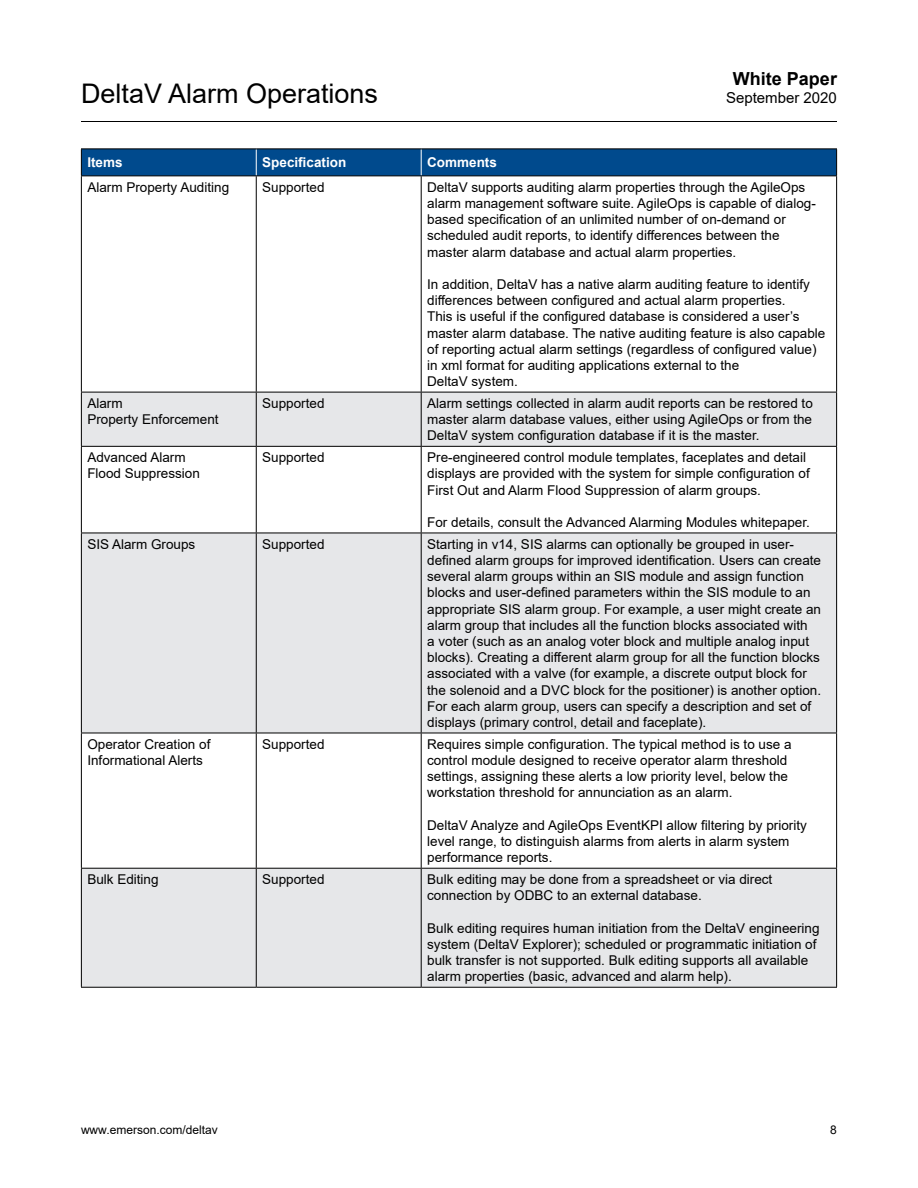
<style>
.page{position:relative;width:918px;height:1188px;background:#fff}
.page>*{position:absolute;margin:0;border:0;box-sizing:border-box;transform-origin:0 0}
.t1{font:27px "Arial";color:#000}
.t2{font:700 18px "Arial";color:#000}
.t3{font:15px "Arial";color:#000}
.Table_Text{font:13.5px/16.2px "Arial";color:#000}
.Table_Header_White{font:700 13.5px "Arial";color:#fff}
.t4{font:12px "Arial";color:#000}
</style>
<div class="page">
<hr style="left:81px;top:121px;width:756px;height:1px;background:#000">
<svg style="left:82px;top:393px;width:754px;height:594px;fill:#e6e7e9"></svg>
<hr style="left:81px;top:148px;width:175px;height:1px;background:#000">
<hr style="left:256px;top:148px;width:165px;height:1px;background:#000">
<hr style="left:421px;top:148px;width:416px;height:1px;background:#000">
<svg style="left:81px;top:149px;width:756px;height:27px;background:#014787"></svg>
<hr style="left:81px;top:176px;width:1px;height:216px;background:#000">
<hr style="left:81px;top:176px;width:175px;height:1px;background:#000">
<hr style="left:256px;top:176px;width:165px;height:1px;background:#000">
<hr style="left:421px;top:176px;width:416px;height:1px;background:#000">
<hr style="left:256px;top:176px;width:1px;height:216px;background:#000">
<hr style="left:421px;top:176px;width:1px;height:216px;background:#000">
<hr style="left:836px;top:176px;width:1px;height:216px;background:#000">
<hr style="left:81px;top:392px;width:175px;height:1px;background:#000">
<hr style="left:81px;top:392px;width:1px;height:54px;background:#000">
<hr style="left:256px;top:392px;width:165px;height:1px;background:#000">
<hr style="left:256px;top:392px;width:1px;height:54px;background:#000">
<hr style="left:421px;top:392px;width:416px;height:1px;background:#000">
<hr style="left:421px;top:392px;width:1px;height:54px;background:#000">
<hr style="left:836px;top:392px;width:1px;height:54px;background:#000">
<hr style="left:81px;top:447px;width:1px;height:86px;background:#000">
<hr style="left:81px;top:446px;width:175px;height:1px;background:#000">
<hr style="left:256px;top:446px;width:165px;height:1px;background:#000">
<hr style="left:421px;top:446px;width:416px;height:1px;background:#000">
<hr style="left:256px;top:447px;width:1px;height:86px;background:#000">
<hr style="left:421px;top:447px;width:1px;height:86px;background:#000">
<hr style="left:836px;top:447px;width:1px;height:86px;background:#000">
<hr style="left:81px;top:733px;width:1px;height:135px;background:#000">
<hr style="left:256px;top:733px;width:1px;height:135px;background:#000">
<hr style="left:421px;top:733px;width:1px;height:135px;background:#000">
<hr style="left:836px;top:733px;width:1px;height:135px;background:#000">
<hr style="left:81px;top:533px;width:175px;height:1px;background:#000">
<hr style="left:81px;top:533px;width:1px;height:200px;background:#000">
<hr style="left:81px;top:733px;width:175px;height:1px;background:#000">
<hr style="left:256px;top:533px;width:165px;height:1px;background:#000">
<hr style="left:256px;top:533px;width:1px;height:200px;background:#000">
<hr style="left:256px;top:733px;width:165px;height:1px;background:#000">
<hr style="left:421px;top:533px;width:416px;height:1px;background:#000">
<hr style="left:421px;top:533px;width:1px;height:200px;background:#000">
<hr style="left:836px;top:533px;width:1px;height:200px;background:#000">
<hr style="left:421px;top:733px;width:416px;height:1px;background:#000">
<hr style="left:81px;top:868px;width:175px;height:1px;background:#000">
<hr style="left:81px;top:869px;width:1px;height:118px;background:#000">
<hr style="left:81px;top:987px;width:175px;height:1px;background:#000">
<hr style="left:256px;top:868px;width:165px;height:1px;background:#000">
<hr style="left:256px;top:869px;width:1px;height:118px;background:#000">
<hr style="left:256px;top:987px;width:165px;height:1px;background:#000">
<hr style="left:421px;top:868px;width:416px;height:1px;background:#000">
<hr style="left:421px;top:869px;width:1px;height:118px;background:#000">
<hr style="left:836px;top:869px;width:1px;height:118px;background:#000">
<hr style="left:421px;top:987px;width:416px;height:1px;background:#000">
<h2 class="t2" style="left:733px;top:66px;width:106px">White Paper</h2>
<h1 class="t1" style="left:81px;top:75px;width:299px">DeltaV Alarm Operations</h1>
<p class="t3" style="left:726px;top:88px;width:112px">September 2020</p>
<p class="Table_Header_White" style="left:87px;top:153px;width:37px">Items</p>
<p class="Table_Header_White" style="left:262px;top:153px;width:86px">Specification</p>
<p class="Table_Header_White" style="left:427px;top:153px;width:71px">Comments</p>
<p class="Table_Text" style="left:87px;top:179px;width:143px">Alarm Property Auditing</p>
<p class="Table_Text" style="left:262px;top:179px;width:64px">Supported</p>
<p class="Table_Text" style="left:427px;top:179px;width:390px">DeltaV supports auditing alarm properties through the AgileOps alarm management software suite. AgileOps is capable of dialog&shy;based specification of an unlimited number of on-demand or scheduled audit reports, to identify differences between the master alarm database and actual alarm properties.</p>
<p class="Table_Text" style="left:427px;top:276px;width:400px">In addition, DeltaV has a native alarm auditing feature to identify differences between configured and actual alarm properties.<br>This is useful if the configured database is considered a user’s master alarm database. The native auditing feature is also capable of reporting actual alarm settings (regardless of configured value) in xml format for auditing applications external to the<br>DeltaV system.</p>
<p class="Table_Text" style="left:87px;top:395px;width:133px">Alarm<br>Property Enforcement</p>
<p class="Table_Text" style="left:262px;top:395px;width:64px">Supported</p>
<p class="Table_Text" style="left:427px;top:395px;width:387px;text-align:justify">Alarm settings collected in alarm audit reports can be restored to master alarm database values, either using AgileOps or from the DeltaV system configuration database if it is the master.</p>
<p class="Table_Text" style="left:87px;top:449px;width:114px">Advanced Alarm<br>Flood Suppression</p>
<p class="Table_Text" style="left:262px;top:449px;width:64px">Supported</p>
<p class="Table_Text" style="left:427px;top:449px;width:384px">Pre-engineered control module templates, faceplates and detail displays are provided with the system for simple configuration of<br>First Out and Alarm Flood Suppression of alarm groups.</p>
<p class="Table_Text" style="left:427px;top:514px;width:384px">For details, consult the Advanced Alarming Modules whitepaper.</p>
<p class="Table_Text" style="left:87px;top:536px;width:110px">SIS Alarm Groups</p>
<p class="Table_Text" style="left:262px;top:536px;width:64px">Supported</p>
<p class="Table_Text" style="left:427px;top:536px;width:395px">Starting in v14, SIS alarms can optionally be grouped in user&shy;defined alarm groups for improved identification. Users can create several alarm groups within an SIS module and assign function blocks and user-defined parameters within the SIS module to an appropriate SIS alarm group. For example, a user might create an alarm group that includes all the function blocks associated with<br>a voter (such as an analog voter block and multiple analog input blocks). Creating a different alarm group for all the function blocks associated with a valve (for example, a discrete output block for the solenoid and a DVC block for the positioner) is another option.<br>For each alarm group, users can specify a description and set of displays (primary control, detail and faceplate).</p>
<p class="Table_Text" style="left:87px;top:736px;width:125px">Operator Creation of<br>Informational Alerts</p>
<p class="Table_Text" style="left:262px;top:736px;width:64px">Supported</p>
<p class="Table_Text" style="left:427px;top:736px;width:366px">Requires simple configuration. The typical method is to use a control module designed to receive operator alarm threshold settings, assigning these alerts a low priority level, below the workstation threshold for annunciation as an alarm.</p>
<p class="Table_Text" style="left:427px;top:817px;width:381px">DeltaV Analyze and AgileOps EventKPI allow filtering by priority level range, to distinguish alarms from alerts in alarm system performance reports.</p>
<p class="Table_Text" style="left:87px;top:871px;width:73px">Bulk Editing</p>
<p class="Table_Text" style="left:262px;top:871px;width:64px">Supported</p>
<p class="Table_Text" style="left:427px;top:871px;width:347px">Bulk editing may be done from a spreadsheet or via direct connection by ODBC to an external database.</p>
<p class="Table_Text" style="left:427px;top:920px;width:394px">Bulk editing requires human initiation from the DeltaV engineering system (DeltaV Explorer); scheduled or programmatic initiation of bulk transfer is not supported. Bulk editing supports all available alarm properties (basic, advanced and alarm help).</p>
<p class="t4" style="left:81px;top:1122px;width:138px">www.emerson.com/deltav</p>
<p class="t4" style="left:830px;top:1122px;width:8px">8</p>
</div>
